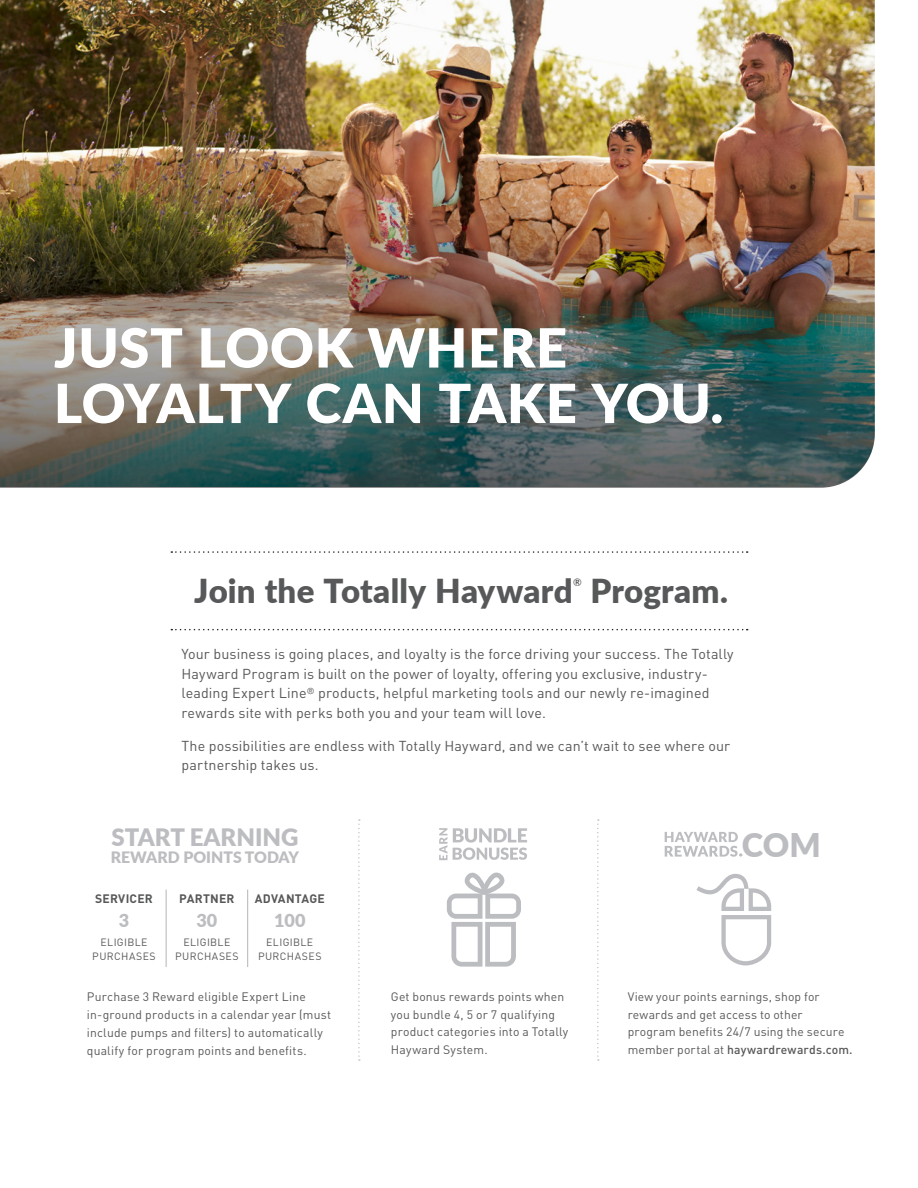
<style>
.page{position:relative;width:918px;height:1188px;background:#fff}
.page>*{position:absolute;margin:0;border:0;box-sizing:border-box;transform-origin:0 0}
.t1{font:900 54px "Lato";letter-spacing:.015em;color:#fff}
.t2{font:900 33px "Lato";letter-spacing:.005em;color:#57585a}
.t3{font:900 32.7px "Lato";color:#bcbdc0}
.t4{font:900 24px "Lato";color:#bcbdc0}
.t5{font:900 18px "Lato";color:#bcbdc0}
.t6{font:900 15.75px "Lato";color:#bcbdc0}
.t7{font:14.25px/19.5px "DIN Pro";letter-spacing:.01em;color:#57585a}
.t8{font:12.15px/17.5px "DIN Pro";letter-spacing:.015em;color:#57585a}
.t9{font:700 12.15px "DIN Pro";letter-spacing:.015em;color:#57585a}
.t10{font:10.5px/13.5px "DIN Pro";letter-spacing:.035em;color:#57585a;text-align:center}
.t11{font:600 10.5px "Lato";color:#57585a}
.s1{font-weight:500}
</style>
<div class="page">
<img style="left:0;top:0;width:875px;height:177px">
<img style="left:0;top:177px;width:875px;height:311px">
<svg style="left:453px;top:828px;width:74px;height:32px"></svg>
<svg style="left:439px;top:828px;width:8px;height:32px"></svg>
<svg style="left:447px;top:872px;width:74px;height:95px"></svg>
<svg style="left:696px;top:874px;width:75px;height:91px"></svg>
<svg style="left:665px;top:832px;width:77px;height:25px"></svg>
<svg style="left:358px;top:819px;width:2px;height:242px"></svg>
<hr style="left:166px;top:890px;width:1px;height:77px;background:#bcbdc0">
<hr style="left:247px;top:890px;width:1px;height:77px;background:#bcbdc0">
<svg style="left:597px;top:819px;width:2px;height:242px"></svg>
<svg style="left:171px;top:551px;width:577px;height:2px"></svg>
<svg style="left:171px;top:629px;width:577px;height:1px"></svg>
<p class="t1" style="left:54px;top:307px;width:515px">JUST LOOK WHERE</p>
<p class="t1" style="left:54px;top:363px;width:671px">LOYALTY CAN TAKE YOU.</p>
<p class="t2" style="left:194px;top:566px;width:380px">Join the Totally Hayward</p>
<p class="t11" style="left:573px;top:575px;width:10px">®</p>
<p class="t2" style="left:591px;top:566px;width:139px">Program.</p>
<p class="t7" style="left:181px;top:643px;width:554px">Your business is going places, and loyalty is the force driving your success. The Totally Hayward Program is built on the power of loyalty, offering you exclusive, industry&shy;leading Expert Line® products, helpful marketing tools and our newly re-imagined rewards site with perks both you and your team will love.</p>
<p class="t7" style="left:181px;top:735px;width:550px">The possibilities are endless with Totally Hayward, and we can’t wait to see where our partnership takes us.</p>
<p class="t4" style="left:112px;top:819px;width:188px">START EARNING</p>
<p class="t6" style="left:111px;top:845px;width:190px">REWARD POINTS TODAY</p>
<p class="t9" style="left:95px;top:889px;width:59px">SERVICER</p>
<p class="t5" style="left:119px;top:907px;width:12px">3</p>
<p class="t10" style="left:92px;top:935px;width:65px">ELIGIBLE<br>PURCHASES</p>
<p class="t9" style="left:179px;top:889px;width:57px">PARTNER</p>
<p class="t5" style="left:196px;top:907px;width:22px">30</p>
<p class="t10" style="left:175px;top:935px;width:65px">ELIGIBLE<br>PURCHASES</p>
<p class="t9" style="left:255px;top:889px;width:71px">ADVANTAGE</p>
<p class="t5" style="left:274px;top:907px;width:33px">100</p>
<p class="t10" style="left:258px;top:935px;width:65px">ELIGIBLE<br>PURCHASES</p>
<p class="t3" style="left:742px;top:820px;width:80px">COM</p>
<p class="t8" style="left:87px;top:987px;width:220px">Purchase 3 Reward eligible Expert Line</p>
<p class="t8" style="left:87px;top:1005px;width:246px">in-ground products in a calendar year (must</p>
<p class="t8" style="left:87px;top:1023px;width:237px">include pumps and filters) to automatically</p>
<p class="t8" style="left:87px;top:1042px;width:221px">qualify for program points and benefits.</p>
<p class="t8" style="left:391px;top:987px;width:179px">Get bonus rewards points when you bundle 4, 5 or 7 qualifying product categories into a Totally<br>Hayward System.</p>
<p class="t8" style="left:628px;top:987px;width:227px">View your points earnings, shop for rewards and get access to other program benefits 24/7 using the secure member portal at <span class="s1">haywardrewards.com.</span></p>
</div>
